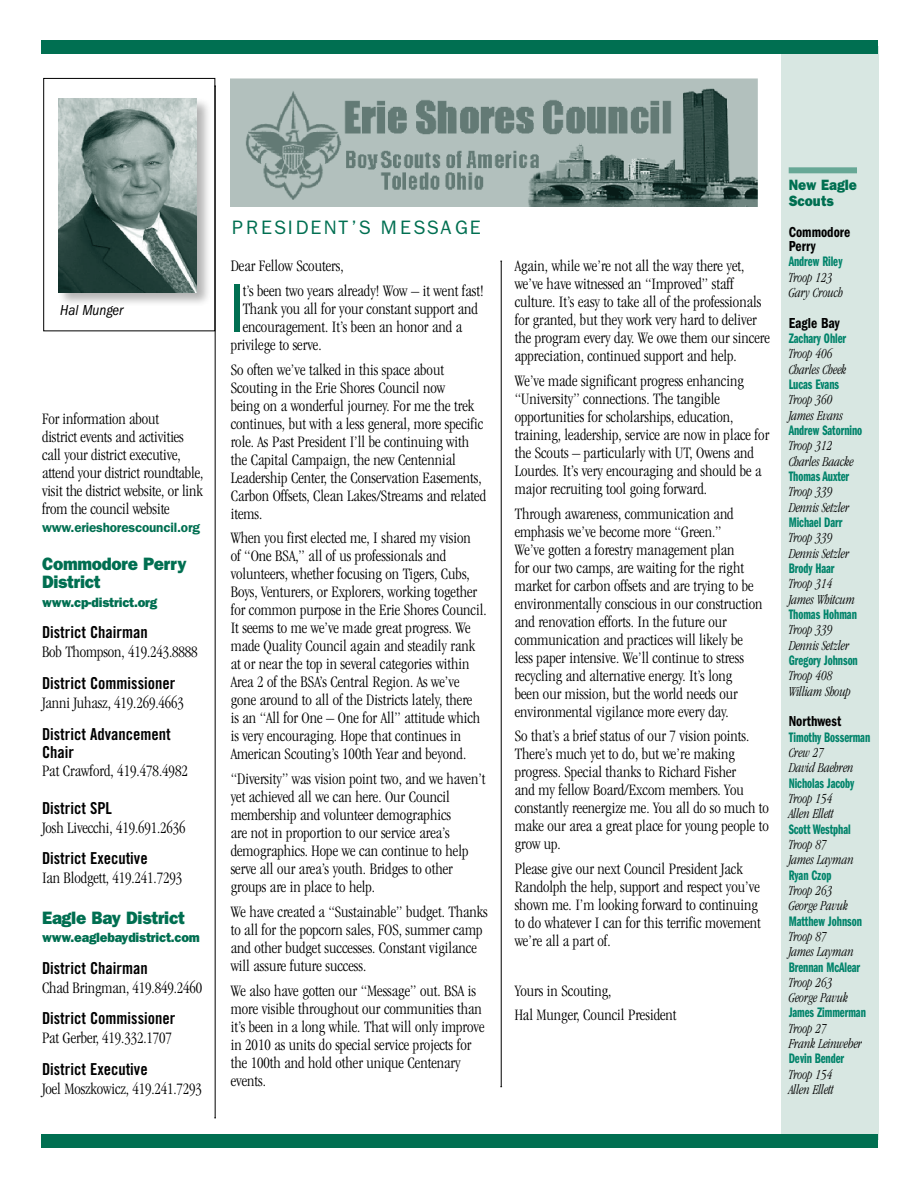
<style>
.page{position:relative;width:918px;height:1188px;background:#fff}
.page>*{position:absolute;margin:0;border:0;box-sizing:border-box;transform-origin:0 0}
.t1{font:70.5px "Franklin Gothic Book X Cmpr";color:#006f51}
.t2{font:19.5px "Franklin Gothic";letter-spacing:.1em;color:#006f51}
.t3{font:800 18px/18px "Franklin Gothic";letter-spacing:-.015em;color:#006f51;scale:.95 1}
.t4{font:300 condensed 16.5px/18px "Garamond";color:#000}
.t5{font:16.5px/18px "Trade Gothic Bold Cond Twenty";color:#000}
.t6{font:600 condensed 15px/14.2px "Franklin Gothic";color:#000;scale:.9 1}
.t7{font:800 15px/16.5px "Franklin Gothic";color:#006f51;scale:.9 1}
.t8{font:italic condensed 15px "Franklin Gothic";color:#000}
.t9{font:italic 300 condensed 14.25px/15.3px "Garamond";letter-spacing:-.005em;color:#000;scale:.9 1}
.t10{font:14.25px "Franklin Gothic Demi Cmpr";letter-spacing:-.005em;color:#00836a;scale:.9 1}
.t11{font:800 13.5px "Franklin Gothic";letter-spacing:-.015em;color:#006f51;scale:.95 1}
.t12{font:600 13.5px "Franklin Gothic";letter-spacing:-.015em;color:#006f51}
</style>
<div class="page">
<div style="left:782px;top:46px;width:97px;height:1094px;background:#d8e7e2"></div>
<div style="left:789px;top:167px;width:68px;height:6px;background:#67a896"></div>
<div style="left:41px;top:1134px;width:837px;height:14px;background:#006f51"></div>
<div style="left:41px;top:41px;width:837px;height:13px;background:#006f51"></div>
<hr style="left:215px;top:86px;width:1px;height:1032px;background:#000">
<hr style="left:501px;top:261px;width:1px;height:826px;background:#000">
<img style="left:231px;top:78px;width:526px;height:129px">
<div style="left:57px;top:98px;width:155px;height:210px;background:#000;opacity:.3"></div>
<img style="left:59px;top:99px;width:138px;height:193px">
<p class="t8" style="left:60px;top:301px;width:64px">Hal Munger</p>
<p class="t4" style="left:42px;top:410px;width:163px">For information about<br>district events and activities call your district executive, attend your district roundtable, visit the district website, or link from the council website</p>
<p class="t12" style="left:42px;top:519px;width:159px">www.erieshorescouncil.org</p>
<p class="t3" style="left:42px;top:555px;width:154px">Commodore Perry<br>District</p>
<p class="t11" style="left:42px;top:594px;width:123px">www.cp-district.org</p>
<p class="t5" style="left:42px;top:623px;width:107px">District Chairman</p>
<p class="t4" style="left:42px;top:643px;width:157px">Bob Thompson, 419.243.8888</p>
<p class="t5" style="left:42px;top:674px;width:135px">District Commissioner</p>
<p class="t4" style="left:42px;top:694px;width:143px">Janni Juhasz, 419.269.4663</p>
<p class="t5" style="left:42px;top:725px;width:130px">District Advancement<br>Chair</p>
<p class="t4" style="left:42px;top:761px;width:147px">Pat Crawford, 419.478.4982</p>
<p class="t5" style="left:42px;top:799px;width:72px">District SPL</p>
<p class="t4" style="left:42px;top:819px;width:145px">Josh Livecchi, 419.691.2636</p>
<p class="t5" style="left:42px;top:849px;width:107px">District Executive</p>
<p class="t4" style="left:42px;top:869px;width:142px">Ian Blodgett, 419.241.7293</p>
<p class="t3" style="left:42px;top:909px;width:152px">Eagle Bay District</p>
<p class="t11" style="left:42px;top:930px;width:168px">www.eaglebaydistrict.com</p>
<p class="t5" style="left:42px;top:959px;width:107px">District Chairman</p>
<p class="t4" style="left:42px;top:978px;width:162px">Chad Bringman, 419.849.2460</p>
<p class="t5" style="left:42px;top:1009px;width:135px">District Commissioner</p>
<p class="t4" style="left:42px;top:1029px;width:131px">Pat Gerber, 419.332.1707</p>
<p class="t5" style="left:42px;top:1060px;width:107px">District Executive</p>
<p class="t4" style="left:42px;top:1080px;width:162px">Joel Moszkowicz, 419.241.7293</p>
<p class="t2" style="left:232px;top:216px;width:251px">PRESIDENT’S MESSAGE</p>
<p class="t4" style="left:231px;top:257px;width:114px">Dear Fellow Scouters,</p>
<h1 class="t1" style="left:231px;top:272px;width:13px">I</h1>
<p class="t4" style="left:243px;top:282px;width:243px">t’s been two years already! Wow – it went fast!</p>
<p class="t4" style="left:243px;top:300px;width:237px">Thank you all for your constant support and</p>
<p class="t4" style="left:243px;top:318px;width:221px">encouragement. It’s been an honor and a</p>
<p class="t4" style="left:231px;top:336px;width:92px">privilege to serve.</p>
<p class="t4" style="left:231px;top:360px;width:257px">So often we’ve talked in this space about Scouting in the Erie Shores Council now<br>being on a wonderful journey. For me the trek continues, but with a less general, more specific role. As Past President I’ll be continuing with the Capital Campaign, the new Centennial Leadership Center, the Conservation Easements, Carbon Offsets, Clean Lakes/Streams and related items.</p>
<p class="t4" style="left:231px;top:529px;width:257px">When you first elected me, I shared my vision<br>of “One BSA,” all of us professionals and volunteers, whether focusing on Tigers, Cubs, Boys, Venturers, or Explorers, working together for common purpose in the Erie Shores Council.<br>It seems to me we’ve made great progress. We made Quality Council again and steadily rank at or near the top in several categories within Area 2 of the BSA’s Central Region. As we’ve gone around to all of the Districts lately, there<br>is an “All for One – One for All” attitude which is very encouraging. Hope that continues in American Scouting’s 100th Year and beyond.</p>
<p class="t4" style="left:231px;top:770px;width:256px">“Diversity” was vision point two, and we haven’t yet achieved all we can here. Our Council membership and volunteer demographics<br>are not in proportion to our service area’s demographics. Hope we can continue to help serve all our area’s youth. Bridges to other groups are in place to help.</p>
<p class="t4" style="left:231px;top:903px;width:259px">We have created a “Sustainable” budget. Thanks to all for the popcorn sales, FOS, summer camp and other budget successes. Constant vigilance will assure future success.</p>
<p class="t4" style="left:231px;top:981px;width:255px">We also have gotten our “Message” out. BSA is more visible throughout our communities than it’s been in a long while. That will only improve in 2010 as units do special service projects for the 100th and hold other unique Centenary events.</p>
<p class="t4" style="left:515px;top:257px;width:257px">Again, while we’re not all the way there yet, we’ve have witnessed an “Improved” staff culture. It’s easy to take all of the professionals for granted, but they work very hard to deliver the program every day. We owe them our sincere appreciation, continued support and help.</p>
<p class="t4" style="left:515px;top:372px;width:256px">We’ve made significant progress enhancing “University” connections. The tangible opportunities for scholarships, education, training, leadership, service are now in place for the Scouts – particularly with UT, Owens and Lourdes. It’s very encouraging and should be a major recruiting tool going forward.</p>
<p class="t4" style="left:515px;top:504px;width:249px">Through awareness, communication and emphasis we’ve become more “Green.”<br>We’ve gotten a forestry management plan<br>for our two camps, are waiting for the right market for carbon offsets and are trying to be environmentally conscious in our construction and renovation efforts. In the future our communication and practices will likely be less paper intensive. We’ll continue to stress recycling and alternative energy. It’s long<br>been our mission, but the world needs our environmental vigilance more every day.</p>
<p class="t4" style="left:515px;top:727px;width:256px">So that’s a brief status of our 7 vision points.<br>There’s much yet to do, but we’re making progress. Special thanks to Richard Fisher<br>and my fellow Board/Excom members. You constantly reenergize me. You all do so much to make our area a great place for young people to grow up.</p>
<p class="t4" style="left:515px;top:860px;width:248px">Please give our next Council President Jack Randolph the help, support and respect you’ve shown me. I’m looking forward to continuing to do whatever I can for this terrific movement we’re all a part of.</p>
<p class="t4" style="left:515px;top:978px;width:163px;line-height:24.8px">Yours in Scouting,<br>Hal Munger, Council President</p>
<p class="t7" style="left:789px;top:176px;width:77px">New Eagle<br>Scouts</p>
<p class="t6" style="left:789px;top:225px;width:70px">Commodore<br>Perry</p>
<p class="t10" style="left:789px;top:254px;width:61px">Andrew Riley</p>
<p class="t9" style="left:789px;top:269px;width:62px">Troop 123<br>Gary Crouch</p>
<p class="t6" style="left:789px;top:316px;width:58px">Eagle Bay</p>
<p class="t10" style="left:789px;top:330px;width:65px">Zachary Ohler</p>
<p class="t9" style="left:789px;top:346px;width:66px">Troop 406<br>Charles Cheek</p>
<p class="t10" style="left:789px;top:376px;width:58px">Lucas Evans</p>
<p class="t9" style="left:789px;top:392px;width:62px">Troop 360<br>James Evans</p>
<p class="t10" style="left:789px;top:422px;width:83px">Andrew Satornino</p>
<p class="t9" style="left:789px;top:438px;width:74px">Troop 312<br>Charles Baacke</p>
<p class="t10" style="left:789px;top:468px;width:69px">Thomas Auxter</p>
<p class="t9" style="left:789px;top:484px;width:69px">Troop 339<br>Dennis Setzler</p>
<p class="t10" style="left:789px;top:514px;width:61px">Michael Darr</p>
<p class="t9" style="left:789px;top:530px;width:69px">Troop 339<br>Dennis Setzler</p>
<p class="t10" style="left:789px;top:560px;width:53px">Brody Haar</p>
<p class="t9" style="left:789px;top:576px;width:75px">Troop 314<br>James Whitcum</p>
<p class="t10" style="left:789px;top:606px;width:77px">Thomas Hohman</p>
<p class="t9" style="left:789px;top:622px;width:69px">Troop 339<br>Dennis Setzler</p>
<p class="t10" style="left:789px;top:652px;width:78px">Gregory Johnson</p>
<p class="t9" style="left:789px;top:668px;width:71px">Troop 408<br>William Shoup</p>
<p class="t6" style="left:789px;top:714px;width:60px">Northwest</p>
<p class="t10" style="left:789px;top:729px;width:92px">Timothy Bosserman</p>
<p class="t9" style="left:789px;top:745px;width:74px">Crew 27<br>David Baehren</p>
<p class="t10" style="left:789px;top:775px;width:74px">Nicholas Jacoby</p>
<p class="t9" style="left:789px;top:791px;width:52px">Troop 154<br>Allen Ellett</p>
<p class="t10" style="left:789px;top:821px;width:70px">Scott Westphal</p>
<p class="t9" style="left:789px;top:837px;width:74px">Troop 87<br>James Layman</p>
<p class="t10" style="left:789px;top:867px;width:49px">Ryan Czop</p>
<p class="t9" style="left:789px;top:883px;width:68px">Troop 263<br>George Pavuk</p>
<p class="t10" style="left:789px;top:913px;width:83px">Matthew Johnson</p>
<p class="t9" style="left:789px;top:929px;width:74px">Troop 87<br>James Layman</p>
<p class="t10" style="left:789px;top:959px;width:81px">Brennan McAlear</p>
<p class="t9" style="left:789px;top:975px;width:68px">Troop 263<br>George Pavuk</p>
<p class="t10" style="left:789px;top:1005px;width:87px">James Zimmerman</p>
<p class="t9" style="left:789px;top:1021px;width:83px">Troop 27<br>Frank Leinweber</p>
<p class="t10" style="left:789px;top:1051px;width:63px">Devin Bender</p>
<p class="t9" style="left:789px;top:1067px;width:52px">Troop 154<br>Allen Ellett</p>
</div>
